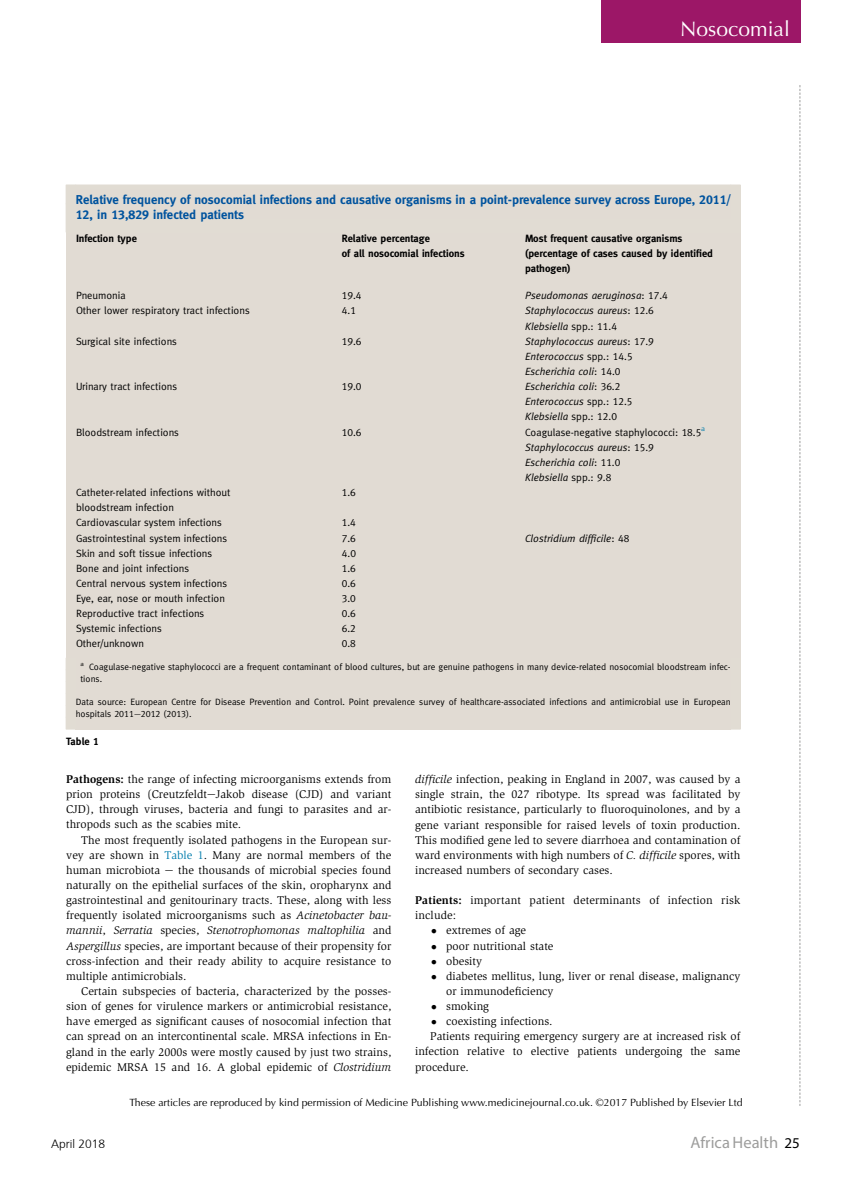
<style>
.page{position:relative;width:851px;height:1191px;background:#fff}
.page>*{position:absolute;margin:0;border:0;box-sizing:border-box;transform-origin:0 0}
.t1{font:21px "Optima";color:#fff}
.t2{font:16.5px "Myriad Pro";color:#9d9d9c}
.t3{font:12.9px/15.1px "Adv PS3 D09 C9";color:#00539e}
.t4{font:300 12px "Frutiger";color:#000}
.t5{font:11.55px/15.1px "Adv P8952";color:#000;text-align:justify}
.t6{font:11.55px "Adv P8955";color:#000}
.t7{font:10.5px/15.1px "Adv PS3 D09 C8";color:#000}
.t8{font:10.5px/15.1px "Adv PS3 D0 C46";color:#000}
.t9{font:10.5px/15.1px "Adv PS3 D09 C9";color:#000}
.t10{font:10.5px "Optima";color:#000}
.t11{font:10.5px "Adv OT7 fe 89 a 09";color:#000}
.t12{font:9.15px/11.9px "Adv PS3 D09 C8";color:#000}
.t13{font:7.95px "Adv OT7 fe 89 a 09";color:#000}
.s1{font-family:"Adv PS3 D09 C8"}
.s2{font-family:"Adv PS44 A44 B"}
.s3{font-family:"Adv P895 E"}
.s4{color:#007cac}
.s5{font-family:"Adv P8955"}
.s6{font-family:"Adv P8952"}
.s7{font-size:15px;color:#000}
</style>
<div class="page">
<svg style="left:799px;top:85px;width:1px;height:1021px"></svg>
<div style="left:600px;top:0;width:200px;height:43px;background:#9c1767"></div>
<div style="left:66px;top:232px;width:674px;height:426px;background:#e1dbd3"></div>
<div style="left:76px;top:185px;width:654px;height:47px;background:#e1dbd3"></div>
<div style="left:76px;top:658px;width:654px;height:71px;background:#e1dbd3"></div>
<div style="left:66px;top:185px;width:10px;height:19px;background:#e1dcd3"></div>
<div style="left:730px;top:185px;width:10px;height:19px;background:#e1dcd3"></div>
<div style="left:66px;top:204px;width:10px;height:28px;background:#e1dcd3"></div>
<div style="left:730px;top:204px;width:10px;height:28px;background:#e1dcd3"></div>
<div style="left:66px;top:658px;width:10px;height:12px;background:#e1dcd3"></div>
<div style="left:730px;top:658px;width:10px;height:12px;background:#e1dcd3"></div>
<div style="left:66px;top:670px;width:10px;height:11px;background:#e1dcd3"></div>
<div style="left:730px;top:670px;width:10px;height:11px;background:#e1dcd3"></div>
<div style="left:66px;top:681px;width:10px;height:12px;background:#e1dcd3"></div>
<div style="left:730px;top:681px;width:10px;height:12px;background:#e1dcd3"></div>
<div style="left:66px;top:693px;width:10px;height:12px;background:#e1dcd3"></div>
<div style="left:730px;top:693px;width:10px;height:12px;background:#e1dcd3"></div>
<div style="left:66px;top:705px;width:10px;height:12px;background:#e1dcd3"></div>
<div style="left:730px;top:705px;width:10px;height:12px;background:#e1dcd3"></div>
<div style="left:66px;top:717px;width:10px;height:12px;background:#e1dcd3"></div>
<div style="left:730px;top:717px;width:10px;height:12px;background:#e1dcd3"></div>
<h1 class="t1" style="left:680px;top:17px;width:111px">Nosocomial</h1>
<h1 class="t1" style="left:723px;top:17px;width:67px">Feature</h1>
<p class="t3" style="left:76px;top:193px;width:656px">Relative frequency of nosocomial infections and causative organisms in a point-prevalence survey across Europe, 2011/<br>12, in 13,829 infected patients</p>
<p class="t9" style="left:76px;top:231px;width:62px">Infection type</p>
<p class="t9" style="left:342px;top:231px;width:124px">Relative percentage<br>of all nosocomial infections</p>
<p class="t9" style="left:525px;top:231px;width:189px">Most frequent causative organisms (percentage of cases caused by identified pathogen)</p>
<p class="t7" style="left:76px;top:289px;width:51px">Pneumonia</p>
<p class="t7" style="left:342px;top:289px;width:21px">19.4</p>
<p class="t8" style="left:525px;top:289px;width:144px">Pseudomonas aeruginosa<span class="s1">: 17.4<br></span>Staphylococcus aureus<span class="s1">: 12.6<br></span>Klebsiella <span class="s1">spp.: 11.4</span></p>
<p class="t7" style="left:76px;top:304px;width:175px">Other lower respiratory tract infections</p>
<p class="t7" style="left:342px;top:304px;width:16px">4.1</p>
<p class="t7" style="left:76px;top:334px;width:102px">Surgical site infections</p>
<p class="t7" style="left:342px;top:334px;width:21px">19.6</p>
<p class="t8" style="left:525px;top:334px;width:130px">Staphylococcus aureus<span class="s1">: 17.9<br></span>Enterococcus <span class="s1">spp.: 14.5<br></span>Escherichia coli<span class="s1">: 14.0</span></p>
<p class="t7" style="left:76px;top:379px;width:103px">Urinary tract infections</p>
<p class="t7" style="left:342px;top:379px;width:21px">19.0</p>
<p class="t8" style="left:525px;top:379px;width:109px">Escherichia coli<span class="s1">: 36.2<br></span>Enterococcus <span class="s1">spp.: 12.5<br></span>Klebsiella <span class="s1">spp.: 12.0</span></p>
<p class="t7" style="left:76px;top:425px;width:104px">Bloodstream infections</p>
<p class="t7" style="left:342px;top:425px;width:21px">10.6</p>
<p class="t7" style="left:525px;top:425px;width:182px">Coagulase-negative staphylococci: 18.5<sup>a</sup></p>
<p class="t8" style="left:525px;top:440px;width:130px">Staphylococcus aureus<span class="s1">: 15.9<br></span>Escherichia coli<span class="s1">: 11.0<br></span>Klebsiella <span class="s1">spp.: 9.8</span></p>
<p class="t7" style="left:76px;top:485px;width:156px">Catheter-related infections without bloodstream infection</p>
<p class="t7" style="left:342px;top:485px;width:16px">1.6</p>
<p class="t7" style="left:76px;top:516px;width:147px">Cardiovascular system infections</p>
<p class="t7" style="left:342px;top:516px;width:16px">1.4</p>
<p class="t7" style="left:76px;top:531px;width:153px">Gastrointestinal system infections</p>
<p class="t7" style="left:342px;top:531px;width:16px">7.6</p>
<p class="t8" style="left:525px;top:531px;width:106px">Clostridium difficile<span class="s1">: 48</span></p>
<p class="t7" style="left:76px;top:546px;width:138px">Skin and soft tissue infections</p>
<p class="t7" style="left:342px;top:546px;width:16px">4.0</p>
<p class="t7" style="left:76px;top:561px;width:115px">Bone and joint infections</p>
<p class="t7" style="left:342px;top:561px;width:16px">1.6</p>
<p class="t7" style="left:76px;top:576px;width:153px">Central nervous system infections</p>
<p class="t7" style="left:342px;top:576px;width:16px">0.6</p>
<p class="t7" style="left:76px;top:591px;width:150px">Eye, ear, nose or mouth infection</p>
<p class="t7" style="left:342px;top:591px;width:16px">3.0</p>
<p class="t7" style="left:76px;top:606px;width:130px">Reproductive tract infections</p>
<p class="t7" style="left:342px;top:606px;width:16px">0.6</p>
<p class="t7" style="left:76px;top:621px;width:87px">Systemic infections</p>
<p class="t7" style="left:342px;top:621px;width:16px">6.2</p>
<p class="t7" style="left:76px;top:637px;width:70px">Other/unknown</p>
<p class="t7" style="left:342px;top:637px;width:16px">0.8</p>
<p class="t12" style="left:80px;top:661px;width:651px"><sup>a</sup> Coagulase-negative staphylococci are a frequent contaminant of blood cultures, but are genuine pathogens in many device-related nosocomial bloodstream infec&shy;tions.</p>
<p class="t12" style="left:76px;top:697px;width:656px">Data source: European Centre for Disease Prevention and Control. Point prevalence survey of healthcare-associated infections and antimicrobial use in European hospitals 2011<span class="s2">e</span>2012 (2013).</p>
<p class="t9" style="left:66px;top:734px;width:34px">Table 1</p>
<p class="t5" style="left:66px;top:772px;width:327px"><span class="s3">Pathogens:</span> the range of infecting microorganisms extends from prion proteins (Creutzfeldt<span class="s2">e</span>Jakob disease (CJD) and variant CJD), through viruses, bacteria and fungi to parasites and ar&shy;thropods such as the scabies mite.</p>
<p class="t5" style="left:66px;top:833px;width:327px;text-indent:15px">The most frequently isolated pathogens in the European sur&shy;vey are shown in <span class="s4">Table 1</span>. Many are normal members of the human microbiota <span class="s2">e</span> the thousands of microbial species found naturally on the epithelial surfaces of the skin, oropharynx and gastrointestinal and genitourinary tracts. These, along with less frequently isolated microorganisms such as <span class="s5">Acinetobacter bau-</span></p>
<p class="t6" style="left:66px;top:925px;width:327px">mannii<span class="s6">,</span> Serratia <span class="s6">species,</span> Stenotrophomonas maltophilia <span class="s6">and</span></p>
<p class="t5" style="left:66px;top:939px;width:327px"><span class="s5">Aspergillus</span> species, are important because of their propensity for cross-infection and their ready ability to acquire resistance to multiple antimicrobials.</p>
<p class="t5" style="left:66px;top:984px;width:327px;text-indent:15px">Certain subspecies of bacteria, characterized by the posses&shy;sion of genes for virulence markers or antimicrobial resistance, have emerged as significant causes of nosocomial infection that can spread on an intercontinental scale. MRSA infections in En&shy;gland in the early 2000s were mostly caused by just two strains, epidemic MRSA 15 and 16. A global epidemic of <span class="s5">Clostridium</span></p>
<p class="t5" style="left:415px;top:772px;width:327px"><span class="s5">difficile</span> infection, peaking in England in 2007, was caused by a single strain, the 027 ribotype. Its spread was facilitated by antibiotic resistance, particularly to fluoroquinolones, and by a gene variant responsible for raised levels of toxin production.<br>This modified gene led to severe diarrhoea and contamination of ward environments with high numbers of <span class="s5">C. difficile</span> spores, with increased numbers of secondary cases.</p>
<p class="t5" style="left:415px;top:893px;width:327px"><span class="s3">Patients:</span> important patient determinants of infection risk</p>
<p class="t5" style="left:415px;top:908px;width:43px">include:</p>
<p class="t5" style="left:446px;top:923px;width:81px">extremes of age</p>
<p class="t5" style="left:446px;top:939px;width:109px">poor nutritional state</p>
<p class="t5" style="left:446px;top:954px;width:37px">obesity</p>
<p class="t5" style="left:446px;top:969px;width:295px">diabetes mellitus, lung, liver or renal disease, malignancy</p>
<p class="t5" style="left:446px;top:984px;width:109px">or immunodeficiency</p>
<p class="t5" style="left:446px;top:999px;width:44px">smoking</p>
<p class="t5" style="left:446px;top:1014px;width:108px">coexisting infections.</p>
<p class="t5" style="left:430px;top:1029px;width:311px">Patients requiring emergency surgery are at increased risk of</p>
<p class="t5" style="left:415px;top:1044px;width:327px">infection relative to elective patients undergoing the same</p>
<p class="t5" style="left:415px;top:1060px;width:55px">procedure.</p>
<p class="t4" style="left:51px;top:1138px;width:56px">April 2018</p>
<p class="t10" style="left:130px;top:1096px;width:614px">These articles are reproduced by kind permission of Medicine Publishing www.medicinejournal.co.uk. ©2017 Published by Elsevier Ltd</p>
<p class="t11" style="left:395px;top:1100px;width:19px">630</p>
<p class="t13" style="left:609px;top:1103px;width:133px">2017 Elsevier Ltd. All rights reserved.</p>
<h2 class="t2" style="left:690px;top:1132px;width:111px">Africa Health <span class="s7">25</span></h2>
</div>
